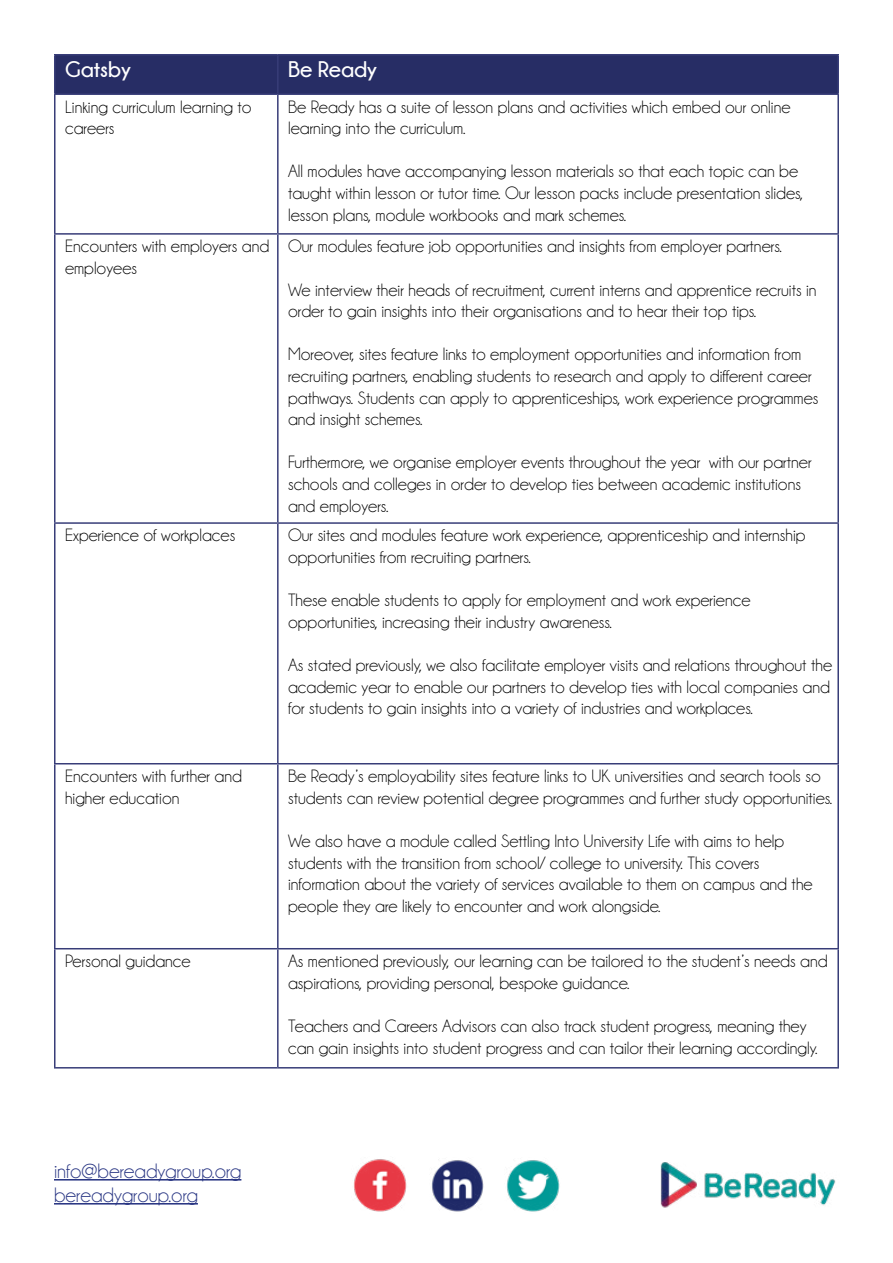
<style>
.page{position:relative;width:893px;height:1263px;background:#fff}
.page>*{position:absolute;margin:0;border:0;box-sizing:border-box;transform-origin:0 0}
.t1{font:700 22.5px "Champagne&Limousines";color:#fff}
.t2{font:21px/24px "Champagne&Limousines";color:#283583}
.t3{font:18px/21.6px "Champagne&Limousines";color:#000}
</style>
<div class="page">
<hr style="left:54px;top:1179px;width:187px;height:1px;background:#283583">
<hr style="left:54px;top:1203px;width:144px;height:1px;background:#283583">
<img style="left:660px;top:1162px;width:176px;height:46px">
<img style="left:354px;top:1159px;width:53px;height:53px">
<img style="left:431px;top:1159px;width:53px;height:53px">
<img style="left:506px;top:1160px;width:54px;height:52px">
<div style="left:56px;top:56px;width:781px;height:37px;background:#272d65"></div>
<hr style="left:54px;top:54px;width:224px;height:2px;background:#383d78">
<hr style="left:54px;top:56px;width:2px;height:37px;background:#383d78">
<hr style="left:278px;top:54px;width:561px;height:2px;background:#383d78">
<hr style="left:277px;top:56px;width:2px;height:37px;background:#383d78">
<hr style="left:837px;top:56px;width:2px;height:37px;background:#383d78">
<hr style="left:54px;top:93px;width:224px;height:2px;background:#383d78">
<hr style="left:54px;top:95px;width:2px;height:138px;background:#383d78">
<hr style="left:278px;top:93px;width:561px;height:2px;background:#383d78">
<hr style="left:277px;top:95px;width:2px;height:138px;background:#383d78">
<hr style="left:837px;top:95px;width:2px;height:138px;background:#383d78">
<hr style="left:54px;top:233px;width:224px;height:2px;background:#383d78">
<hr style="left:54px;top:235px;width:2px;height:287px;background:#383d78">
<hr style="left:278px;top:233px;width:561px;height:2px;background:#383d78">
<hr style="left:277px;top:235px;width:2px;height:287px;background:#383d78">
<hr style="left:837px;top:235px;width:2px;height:287px;background:#383d78">
<hr style="left:54px;top:522px;width:224px;height:2px;background:#383d78">
<hr style="left:54px;top:524px;width:2px;height:239px;background:#383d78">
<hr style="left:278px;top:522px;width:561px;height:2px;background:#383d78">
<hr style="left:277px;top:524px;width:2px;height:239px;background:#383d78">
<hr style="left:837px;top:524px;width:2px;height:239px;background:#383d78">
<hr style="left:54px;top:763px;width:224px;height:1px;background:#383d78">
<hr style="left:54px;top:764px;width:2px;height:184px;background:#383d78">
<hr style="left:278px;top:763px;width:561px;height:1px;background:#383d78">
<hr style="left:277px;top:764px;width:2px;height:184px;background:#383d78">
<hr style="left:837px;top:764px;width:2px;height:184px;background:#383d78">
<hr style="left:54px;top:948px;width:224px;height:1px;background:#383d78">
<hr style="left:54px;top:949px;width:2px;height:118px;background:#383d78">
<hr style="left:278px;top:948px;width:561px;height:1px;background:#383d78">
<hr style="left:277px;top:949px;width:2px;height:118px;background:#383d78">
<hr style="left:837px;top:949px;width:2px;height:118px;background:#383d78">
<hr style="left:54px;top:1067px;width:224px;height:1px;background:#383d78">
<hr style="left:278px;top:1067px;width:561px;height:1px;background:#383d78">
<p class="t1" style="left:65px;top:56px;width:68px">Gatsby</p>
<p class="t1" style="left:288px;top:56px;width:91px">Be Ready</p>
<p class="t3" style="left:65px;top:96px;width:188px">Linking curriculum learning to careers</p>
<p class="t3" style="left:288px;top:96px;width:504px">Be Ready has a suite of lesson plans and activities which embed our online learning into the curriculum.</p>
<p class="t3" style="left:288px;top:161px;width:517px">All modules have accompanying lesson materials so that each topic can be taught within lesson or tutor time. Our lesson packs include presentation slides, lesson plans, module workbooks and mark schemes.</p>
<p class="t3" style="left:65px;top:236px;width:206px">Encounters with employers and employees</p>
<p class="t3" style="left:288px;top:236px;width:495px">Our modules feature job opportunities and insights from employer partners.</p>
<p class="t3" style="left:288px;top:279px;width:530px">We interview their heads of recruitment, current interns and apprentice recruits in order to gain insights into their organisations and to hear their top tips.</p>
<p class="t3" style="left:288px;top:344px;width:532px">Moreover, sites feature links to employment opportunities and information from recruiting partners, enabling students to research and apply to different career pathways. Students can apply to apprenticeships, work experience programmes and insight schemes.</p>
<p class="t3" style="left:288px;top:452px;width:525px">Furthermore, we organise employer events throughout the year with our partner schools and colleges in order to develop ties between academic institutions and employers.</p>
<p class="t3" style="left:65px;top:525px;width:172px">Experience of workplaces</p>
<p class="t3" style="left:288px;top:525px;width:519px">Our sites and modules feature work experience, apprenticeship and internship opportunities from recruiting partners.</p>
<p class="t3" style="left:288px;top:590px;width:464px">These enable students to apply for employment and work experience opportunities, increasing their industry awareness.</p>
<p class="t3" style="left:288px;top:654px;width:546px">As stated previously, we also facilitate employer visits and relations throughout the academic year to enable our partners to develop ties with local companies and for students to gain insights into a variety of industries and workplaces.</p>
<p class="t3" style="left:65px;top:765px;width:179px">Encounters with further and higher education</p>
<p class="t3" style="left:288px;top:765px;width:546px">Be Ready’s employability sites feature links to UK universities and search tools so students can review potential degree programmes and further study opportunities.</p>
<p class="t3" style="left:288px;top:830px;width:526px">We also have a module called Settling Into University Life with aims to help students with the transition from school/ college to university. This covers information about the variety of services available to them on campus and the people they are likely to encounter and work alongside.</p>
<p class="t3" style="left:65px;top:950px;width:127px">Personal guidance</p>
<p class="t3" style="left:288px;top:950px;width:541px">As mentioned previously, our learning can be tailored to the student’s needs and aspirations, providing personal, bespoke guidance.</p>
<p class="t3" style="left:288px;top:1015px;width:531px">Teachers and Careers Advisors can also track student progress, meaning they can gain insights into student progress and can tailor their learning accordingly.</p>
<p class="t2" style="left:54px;top:1159px;width:189px">info@bereadygroup.org bereadygroup.org</p>
</div>
